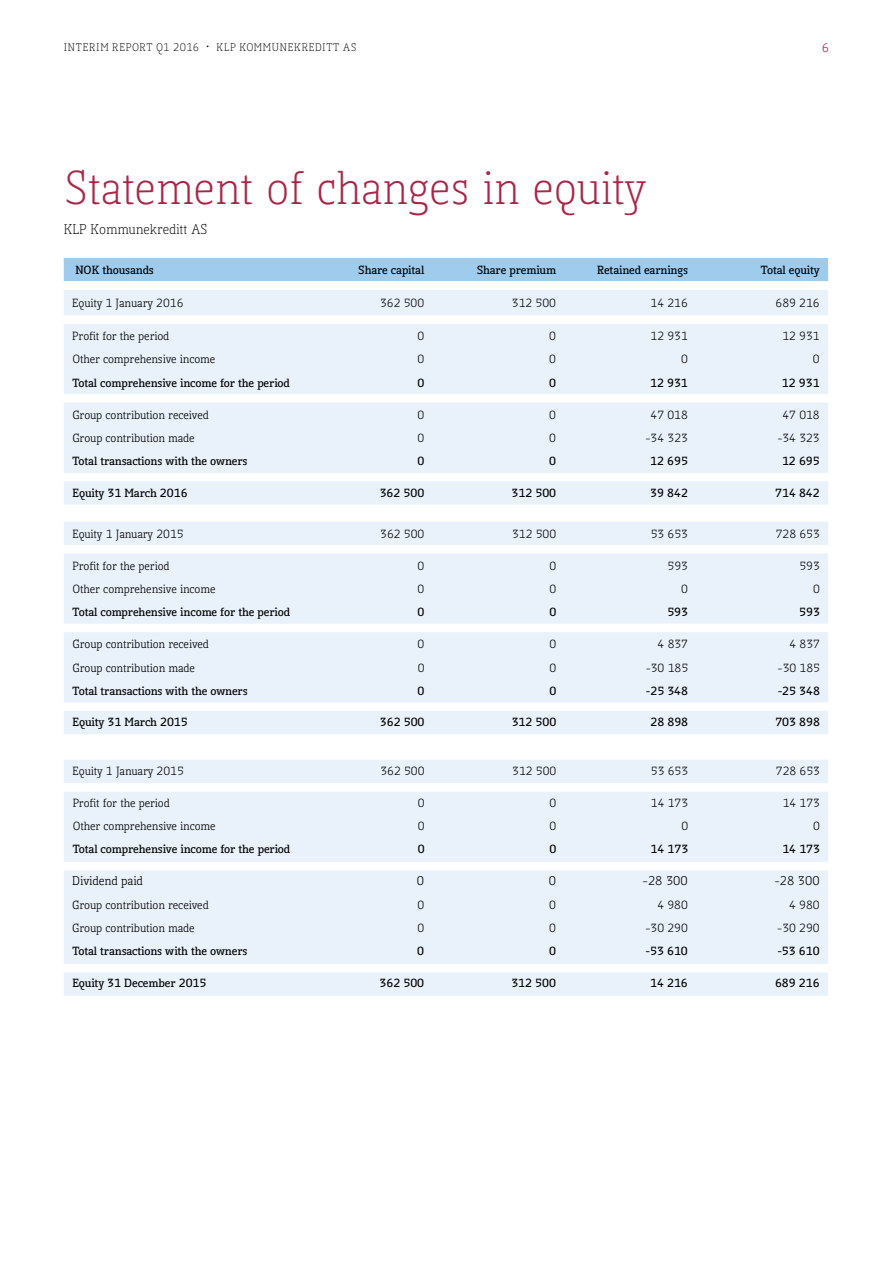
<style>
.page{position:relative;width:893px;height:1263px;background:#fff}
.page>*{position:absolute;margin:0;border:0;box-sizing:border-box;transform-origin:0 0}
.t1{font:300 45px "Kofi Pure Serif";color:#a92647}
.t2{font:300 13.5px "Kofi Pure Serif";color:#000}
.t3{font:12px "Kofi Pure Serif";color:#000}
.t4{font:12px "Kofi Pure Serif";color:#a7214d}
.t5{font:11.25px "Kofi Pure Serif";color:#000}
.t6{font:700 11.25px "Kofi Pure Serif";color:#000}
.t7{font:300 10.5px "Kofi Pure Serif";letter-spacing:.075em;color:#000}
</style>
<div class="page">
<div style="left:64px;top:258px;width:764px;height:23px;background:#9fcbed"></div>
<svg style="left:64px;top:290px;width:764px;height:215px;fill:#e9f1fa"></svg>
<svg style="left:64px;top:522px;width:764px;height:474px;fill:#e9f1fa"></svg>
<p class="t7" style="left:64px;top:40px;width:294px">INTERIM REPORT Q1 2016 • KLP KOMMUNEKREDITT AS</p>
<p class="t4" style="left:822px;top:40px;width:9px">6</p>
<h1 class="t1" style="left:64px;top:161px;width:584px">Statement of changes in equity</h1>
<p class="t2" style="left:64px;top:221px;width:145px">KLP Kommunekreditt AS</p>
<p class="t6" style="left:75px;top:262px;width:80px">NOK thousands</p>
<p class="t6" style="left:358px;top:262px;width:67px">Share capital</p>
<p class="t6" style="left:477px;top:262px;width:81px">Share premium</p>
<p class="t6" style="left:597px;top:262px;width:92px">Retained earnings</p>
<p class="t6" style="left:761px;top:262px;width:60px">Total equity</p>
<p class="t5" style="left:72px;top:296px;width:113px">Equity 1 January 2016</p>
<p class="t5" style="left:380px;top:296px;width:46px">362 500</p>
<p class="t5" style="left:512px;top:296px;width:46px">312 500</p>
<p class="t5" style="left:650px;top:296px;width:39px">14 216</p>
<p class="t5" style="left:775px;top:296px;width:46px">689 216</p>
<p class="t5" style="left:72px;top:329px;width:98px">Profit for the period</p>
<p class="t5" style="left:417px;top:329px;width:8px">0</p>
<p class="t5" style="left:549px;top:329px;width:8px">0</p>
<p class="t5" style="left:651px;top:329px;width:39px">12 931</p>
<p class="t5" style="left:782px;top:329px;width:39px">12 931</p>
<p class="t5" style="left:72px;top:352px;width:144px">Other comprehensive income</p>
<p class="t5" style="left:417px;top:352px;width:8px">0</p>
<p class="t5" style="left:549px;top:352px;width:8px">0</p>
<p class="t5" style="left:681px;top:352px;width:8px">0</p>
<p class="t5" style="left:813px;top:352px;width:8px">0</p>
<p class="t6" style="left:72px;top:375px;width:219px">Total comprehensive income for the period</p>
<p class="t6" style="left:417px;top:375px;width:8px">0</p>
<p class="t6" style="left:549px;top:375px;width:8px">0</p>
<p class="t6" style="left:650px;top:375px;width:39px">12 931</p>
<p class="t6" style="left:782px;top:375px;width:39px">12 931</p>
<p class="t5" style="left:72px;top:407px;width:138px">Group contribution received</p>
<p class="t5" style="left:417px;top:407px;width:8px">0</p>
<p class="t5" style="left:549px;top:407px;width:8px">0</p>
<p class="t5" style="left:651px;top:407px;width:39px">47 018</p>
<p class="t5" style="left:782px;top:407px;width:39px">47 018</p>
<p class="t5" style="left:72px;top:431px;width:124px">Group contribution made</p>
<p class="t5" style="left:417px;top:431px;width:8px">0</p>
<p class="t5" style="left:549px;top:431px;width:8px">0</p>
<p class="t5" style="left:645px;top:431px;width:44px">-34 323</p>
<p class="t5" style="left:777px;top:431px;width:44px">-34 323</p>
<p class="t6" style="left:72px;top:453px;width:176px">Total transactions with the owners</p>
<p class="t6" style="left:417px;top:453px;width:8px">0</p>
<p class="t6" style="left:549px;top:453px;width:8px">0</p>
<p class="t6" style="left:650px;top:453px;width:39px">12 695</p>
<p class="t6" style="left:782px;top:453px;width:39px">12 695</p>
<p class="t6" style="left:72px;top:485px;width:117px">Equity 31 March 2016</p>
<p class="t6" style="left:380px;top:485px;width:46px">362 500</p>
<p class="t6" style="left:511px;top:485px;width:46px">312 500</p>
<p class="t6" style="left:650px;top:485px;width:39px">39 842</p>
<p class="t6" style="left:775px;top:485px;width:46px">714 842</p>
<p class="t5" style="left:72px;top:526px;width:113px">Equity 1 January 2015</p>
<p class="t5" style="left:380px;top:526px;width:46px">362 500</p>
<p class="t5" style="left:512px;top:526px;width:46px">312 500</p>
<p class="t5" style="left:651px;top:526px;width:39px">53 653</p>
<p class="t5" style="left:776px;top:526px;width:46px">728 653</p>
<p class="t5" style="left:72px;top:558px;width:98px">Profit for the period</p>
<p class="t5" style="left:418px;top:558px;width:8px">0</p>
<p class="t5" style="left:549px;top:558px;width:8px">0</p>
<p class="t5" style="left:668px;top:558px;width:22px">593</p>
<p class="t5" style="left:799px;top:558px;width:22px">593</p>
<p class="t5" style="left:73px;top:582px;width:144px">Other comprehensive income</p>
<p class="t5" style="left:418px;top:582px;width:8px">0</p>
<p class="t5" style="left:549px;top:582px;width:8px">0</p>
<p class="t5" style="left:681px;top:582px;width:8px">0</p>
<p class="t5" style="left:813px;top:582px;width:8px">0</p>
<p class="t6" style="left:73px;top:604px;width:219px">Total comprehensive income for the period</p>
<p class="t6" style="left:417px;top:604px;width:8px">0</p>
<p class="t6" style="left:549px;top:604px;width:8px">0</p>
<p class="t6" style="left:667px;top:604px;width:22px">593</p>
<p class="t6" style="left:799px;top:604px;width:22px">593</p>
<p class="t5" style="left:73px;top:637px;width:138px">Group contribution received</p>
<p class="t5" style="left:418px;top:637px;width:8px">0</p>
<p class="t5" style="left:549px;top:637px;width:8px">0</p>
<p class="t5" style="left:658px;top:637px;width:32px">4 837</p>
<p class="t5" style="left:789px;top:637px;width:32px">4 837</p>
<p class="t5" style="left:73px;top:660px;width:124px">Group contribution made</p>
<p class="t5" style="left:418px;top:660px;width:8px">0</p>
<p class="t5" style="left:549px;top:660px;width:8px">0</p>
<p class="t5" style="left:646px;top:660px;width:44px">-30 185</p>
<p class="t5" style="left:777px;top:660px;width:44px">-30 185</p>
<p class="t6" style="left:73px;top:683px;width:176px">Total transactions with the owners</p>
<p class="t6" style="left:418px;top:683px;width:8px">0</p>
<p class="t6" style="left:549px;top:683px;width:8px">0</p>
<p class="t6" style="left:646px;top:683px;width:44px">-25 348</p>
<p class="t6" style="left:778px;top:683px;width:44px">-25 348</p>
<p class="t6" style="left:73px;top:714px;width:117px">Equity 31 March 2015</p>
<p class="t6" style="left:380px;top:714px;width:46px">362 500</p>
<p class="t6" style="left:512px;top:714px;width:46px">312 500</p>
<p class="t6" style="left:650px;top:714px;width:39px">28 898</p>
<p class="t6" style="left:775px;top:714px;width:46px">703 898</p>
<p class="t5" style="left:73px;top:763px;width:113px">Equity 1 January 2015</p>
<p class="t5" style="left:380px;top:763px;width:46px">362 500</p>
<p class="t5" style="left:512px;top:763px;width:46px">312 500</p>
<p class="t5" style="left:651px;top:763px;width:39px">53 653</p>
<p class="t5" style="left:776px;top:763px;width:46px">728 653</p>
<p class="t5" style="left:73px;top:795px;width:98px">Profit for the period</p>
<p class="t5" style="left:418px;top:795px;width:8px">0</p>
<p class="t5" style="left:550px;top:795px;width:8px">0</p>
<p class="t5" style="left:651px;top:795px;width:39px">14 173</p>
<p class="t5" style="left:783px;top:795px;width:39px">14 173</p>
<p class="t5" style="left:73px;top:819px;width:144px">Other comprehensive income</p>
<p class="t5" style="left:418px;top:819px;width:8px">0</p>
<p class="t5" style="left:550px;top:819px;width:8px">0</p>
<p class="t5" style="left:681px;top:819px;width:8px">0</p>
<p class="t5" style="left:813px;top:819px;width:8px">0</p>
<p class="t6" style="left:73px;top:841px;width:219px">Total comprehensive income for the period</p>
<p class="t6" style="left:418px;top:841px;width:8px">0</p>
<p class="t6" style="left:549px;top:841px;width:8px">0</p>
<p class="t6" style="left:650px;top:841px;width:39px">14 173</p>
<p class="t6" style="left:782px;top:841px;width:39px">14 173</p>
<p class="t3" style="left:72px;top:873px;width:72px">Dividend paid</p>
<p class="t3" style="left:417px;top:873px;width:9px">0</p>
<p class="t3" style="left:549px;top:873px;width:9px">0</p>
<p class="t3" style="left:643px;top:873px;width:47px">-28 300</p>
<p class="t3" style="left:774px;top:873px;width:47px">-28 300</p>
<p class="t5" style="left:72px;top:897px;width:138px">Group contribution received</p>
<p class="t5" style="left:417px;top:897px;width:8px">0</p>
<p class="t5" style="left:549px;top:897px;width:8px">0</p>
<p class="t5" style="left:657px;top:897px;width:32px">4 980</p>
<p class="t5" style="left:789px;top:897px;width:32px">4 980</p>
<p class="t5" style="left:72px;top:921px;width:124px">Group contribution made</p>
<p class="t5" style="left:417px;top:921px;width:8px">0</p>
<p class="t5" style="left:549px;top:921px;width:8px">0</p>
<p class="t5" style="left:645px;top:921px;width:44px">-30 290</p>
<p class="t5" style="left:777px;top:921px;width:44px">-30 290</p>
<p class="t6" style="left:72px;top:943px;width:176px">Total transactions with the owners</p>
<p class="t6" style="left:417px;top:943px;width:8px">0</p>
<p class="t6" style="left:549px;top:943px;width:8px">0</p>
<p class="t6" style="left:646px;top:943px;width:44px">-53 610</p>
<p class="t6" style="left:777px;top:943px;width:44px">-53 610</p>
<p class="t6" style="left:72px;top:975px;width:136px">Equity 31 December 2015</p>
<p class="t6" style="left:380px;top:975px;width:46px">362 500</p>
<p class="t6" style="left:511px;top:975px;width:46px">312 500</p>
<p class="t6" style="left:650px;top:975px;width:39px">14 216</p>
<p class="t6" style="left:775px;top:975px;width:46px">689 216</p>
</div>
